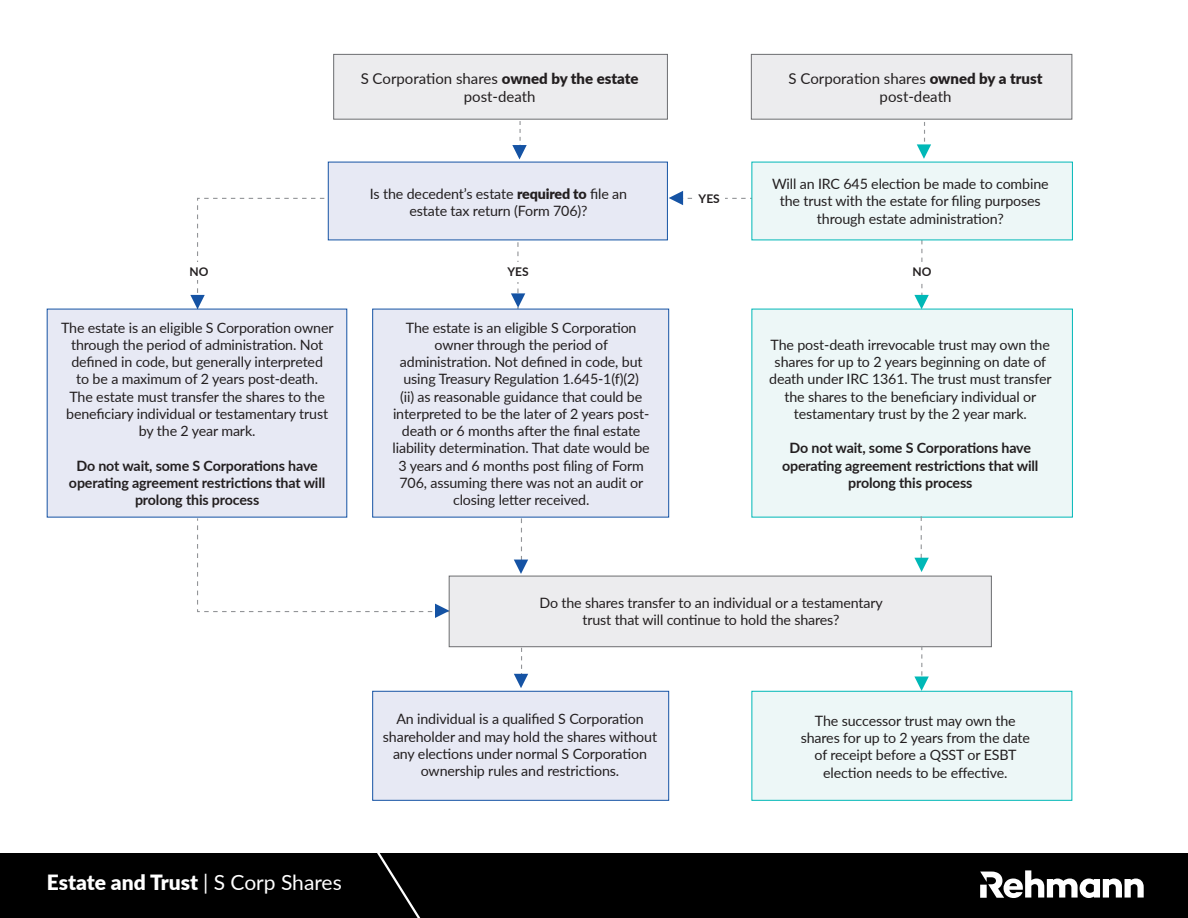
<style>
.page{position:relative;width:1188px;height:918px;background:#fff}
.page>*{position:absolute;margin:0;border:0;box-sizing:border-box;transform-origin:0 0}
.t1{font:900 21px "Lato";color:#fff}
.t2{font:15px/18px "Lato";color:#231f20;text-align:center}
.t3{font:14.25px/17.2px "Lato";letter-spacing:-.01em;color:#231f20;text-align:center}
.t4{font:700 14.25px/17.2px "Lato";letter-spacing:-.01em;color:#231f20;text-align:center}
.t5{font:700 12px "Lato";color:#231f20}
.s1{font-weight:900}
.s2{font-weight:400}
</style>
<div class="page">
<div style="left:752px;top:162px;width:321px;height:78px;background:#edf7f7"></div>
<div style="left:328px;top:162px;width:340px;height:78px;background:#e7e9f4"></div>
<div style="left:372px;top:691px;width:297px;height:110px;background:#e7e9f4;border:1px solid #1553a4"></div>
<div style="left:752px;top:691px;width:320px;height:110px;background:#edf7f7;border:1px solid #00b8b7"></div>
<div style="left:449px;top:576px;width:543px;height:71px;background:#ececee;border:1px solid #6c6d70"></div>
<div style="left:372px;top:309px;width:297px;height:209px;background:#e7e9f4;border:1px solid #1553a4"></div>
<div style="left:752px;top:309px;width:321px;height:209px;background:#edf7f7"></div>
<div style="left:47px;top:309px;width:300px;height:209px;background:#e7e9f4"></div>
<div style="left:333px;top:54px;width:335px;height:66px;background:#ececee;border:1px solid #6c6d70"></div>
<svg style="left:669px;top:191px;width:260px;height:118px"></svg>
<div style="left:0;top:853px;width:1188px;height:65px;background:#000"></div>
<svg style="left:980px;top:870px;width:164px;height:28px"></svg>
<svg style="left:377px;top:853px;width:44px;height:65px"></svg>
<div style="left:751px;top:54px;width:321px;height:66px;background:#ececee;border:1px solid #6c6d70"></div>
<svg style="left:190px;top:197px;width:335px;height:113px"></svg>
<svg style="left:514px;top:518px;width:14px;height:56px"></svg>
<svg style="left:514px;top:648px;width:14px;height:40px"></svg>
<svg style="left:196px;top:517px;width:280px;height:101px"></svg>
<svg style="left:914px;top:516px;width:15px;height:56px"></svg>
<svg style="left:914px;top:646px;width:15px;height:45px"></svg>
<svg style="left:917px;top:122px;width:14px;height:37px"></svg>
<svg style="left:512px;top:121px;width:15px;height:38px"></svg>
<p class="t2" style="left:361px;top:69px;width:280px">S Corporation shares <span class="s1">owned by the estate </span>post-death</p>
<p class="t2" style="left:789px;top:69px;width:255px">S Corporation shares <span class="s1">owned by a trust </span>post-death</p>
<p class="t5" style="left:189px;top:263px;width:20px">NO</p>
<p class="t3" style="left:61px;top:318px;width:274px">The estate is an eligible S Corporation owner through the period of administration. Not defined in code, but generally interpreted<br>to be a maximum of 2 years post-death.<br>The estate must transfer the shares to the beneficiary individual or testamentary trust by the 2 year mark.</p>
<p class="t4" style="left:69px;top:456px;width:258px">Do not wait, some S Corporations have operating agreement restrictions that will prolong this process</p>
<p class="t3" style="left:370px;top:184px;width:259px">Is the decedent’s estate <span class="s1">required to</span> file an estate tax return (Form 706)?</p>
<p class="t5" style="left:699px;top:190px;width:23px">YES</p>
<p class="t3" style="left:772px;top:175px;width:278px">Will an IRC 645 election be made to combine the trust with the estate for filing purposes through estate administration?</p>
<p class="t5" style="left:507px;top:263px;width:23px">YES</p>
<p class="t5" style="left:913px;top:263px;width:20px">NO</p>
<p class="t3" style="left:393px;top:318px;width:259px">The estate is an eligible S Corporation owner through the period of administration. Not defined in code, but using Treasury Regulation 1.645-1(f)(2)<br>(ii) as reasonable guidance that could be interpreted to be the later of 2 years post&shy;death or 6 months after the final estate liability determination. That date would be 3 years and 6 months post filing of Form 706, assuming there was not an audit or closing letter received.</p>
<p class="t3" style="left:769px;top:335px;width:284px">The post-death irrevocable trust may own the shares for up to 2 years beginning on date of death under IRC 1361. The trust must transfer the shares to the beneficiary individual or testamentary trust by the 2 year mark.</p>
<p class="t4" style="left:782px;top:439px;width:258px">Do not wait, some S Corporations have operating agreement restrictions that will prolong this process</p>
<p class="t3" style="left:539px;top:594px;width:345px">Do the shares transfer to an individual or a testamentary trust that will continue to hold the shares?</p>
<p class="t3" style="left:383px;top:710px;width:276px">An individual is a qualified S Corporation shareholder and may hold the shares without any elections under normal S Corporation ownership rules and restrictions.</p>
<p class="t3" style="left:801px;top:712px;width:231px">The successor trust may own the shares for up to 2 years from the date of receipt before a QSST or ESBT election needs to be effective.</p>
<p class="t1" style="left:47px;top:867px;width:297px">Estate and Trust <span class="s2">| S Corp Shares</span></p>
</div>
